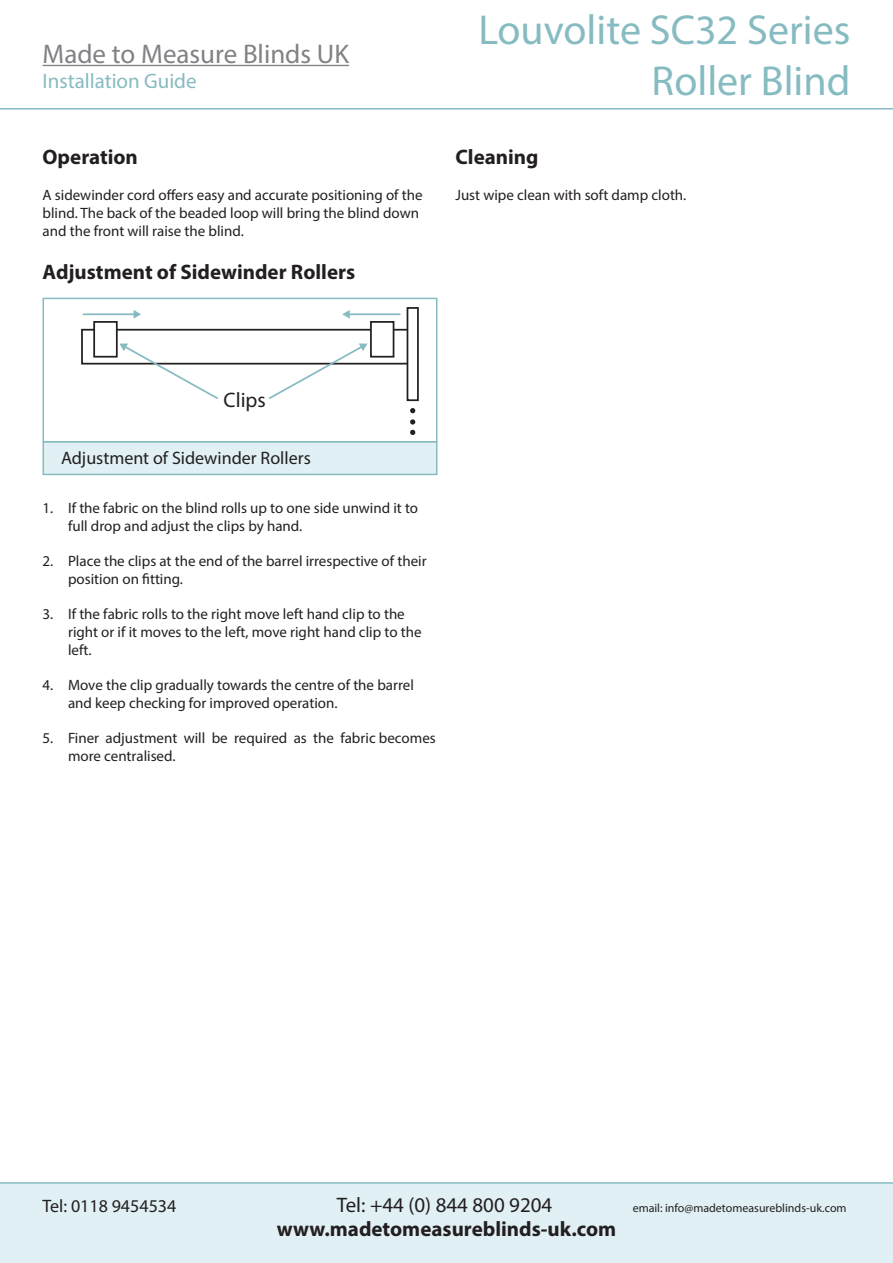
<style>
.page{position:relative;width:893px;height:1263px;background:#fff}
.page>*{position:absolute;margin:0;border:0;box-sizing:border-box;transform-origin:0 0}
.t1{font:42px/50.4px "Myriad Pro";color:#86bbc1;text-align:right}
.t2{font:27px "Myriad Pro";color:#808285}
.Sub_Headling{font:700 21px "Myriad Pro";color:#231f20}
.t3{font:21px "Myriad Pro";color:#231f20}
.t4{font:21px "Myriad Pro";color:#86bbc1}
.t5{font:18px "Myriad Pro";color:#231f20}
.Main_body_text{font:15px/18px "Myriad Pro";color:#231f20}
.t6{font:12px "Myriad Pro";color:#231f20}
</style>
<div class="page">
<svg style="left:0;top:64px;width:893px;height:45px"></svg>
<div style="left:0;top:1182px;width:893px;height:81px;background:#e0f0f4"></div>
<hr style="left:43px;top:65px;width:306px;height:1px;background:#808285">
<div style="left:81px;top:329px;width:330px;height:35px;border:2px solid #231f20"></div>
<hr style="left:83px;top:313px;width:52px;height:2px;background:#86bbc1">
<svg style="left:134px;top:310px;width:7px;height:9px"></svg>
<hr style="left:348px;top:313px;width:52px;height:2px;background:#86bbc1">
<svg style="left:342px;top:310px;width:8px;height:9px"></svg>
<svg style="left:119px;top:343px;width:101px;height:56px"></svg>
<svg style="left:267px;top:343px;width:100px;height:56px"></svg>
<div style="left:407px;top:308px;width:11px;height:92px;background:#fff"></div>
<div style="left:407px;top:307px;width:12px;height:94px;border:2px solid #231f20"></div>
<div style="left:371px;top:322px;width:23px;height:35px;background:#fff"></div>
<div style="left:370px;top:321px;width:24px;height:37px;border:2px solid #231f20"></div>
<div style="left:94px;top:322px;width:23px;height:35px;background:#fff"></div>
<div style="left:93px;top:321px;width:25px;height:37px;border:2px solid #231f20"></div>
<svg style="left:410px;top:408px;width:5px;height:5px"></svg>
<svg style="left:410px;top:419px;width:5px;height:16px"></svg>
<div style="left:43px;top:298px;width:394px;height:145px;border:2px solid #86bbc1"></div>
<div style="left:43px;top:442px;width:394px;height:32px;background:#e0f0f4"></div>
<div style="left:43px;top:441px;width:394px;height:34px;border:2px solid #86bbc1"></div>
<h2 class="t2" style="left:43px;top:37px;width:308px">Made to Measure Blinds UK</h2>
<h3 class="t4" style="left:43px;top:68px;width:156px">Installation Guide</h3>
<p class="Sub_Headling" style="left:43px;top:143px;width:97px">Operation</p>
<p class="Main_body_text" style="left:43px;top:185px;width:382px">A sidewinder cord offers easy and accurate positioning of the blind. The back of the beaded loop will bring the blind down and the front will raise the blind.</p>
<p class="Sub_Headling" style="left:43px;top:258px;width:314px">Adjustment of Sidewinder Rollers</p>
<h1 class="t1" style="left:478px;top:4px;width:374px">Louvolite SC32 Series<br>Roller Blind</h1>
<p class="Sub_Headling" style="left:455px;top:143px;width:85px">Cleaning</p>
<p class="Main_body_text" style="left:455px;top:185px;width:232px">Just wipe clean with soft damp cloth.</p>
<p class="t3" style="left:224px;top:387px;width:44px">Clips</p>
<p class="t5" style="left:61px;top:447px;width:251px">Adjustment of Sidewinder Rollers</p>
<p class="Main_body_text" style="left:68px;top:498px;width:352px;text-indent:-26px">1. If the fabric on the blind rolls up to one side unwind it to full drop and adjust the clips by hand.</p>
<p class="Main_body_text" style="left:68px;top:551px;width:360px;text-indent:-26px">2. Place the clips at the end of the barrel irrespective of their position on fitting.</p>
<p class="Main_body_text" style="left:68px;top:604px;width:355px;text-indent:-26px">3. If the fabric rolls to the right move left hand clip to the right or if it moves to the left, move right hand clip to the left.</p>
<p class="Main_body_text" style="left:68px;top:675px;width:347px;text-indent:-26px">4. Move the clip gradually towards the centre of the barrel and keep checking for improved operation.</p>
<p class="Main_body_text" style="left:68px;top:728px;width:369px;text-indent:-26px">5. Finer adjustment will be required as the fabric becomes more centralised.</p>
<p class="t5" style="left:43px;top:1194px;width:135px">Tel: 0118 9454534</p>
<h3 class="t3" style="left:337px;top:1192px;width:217px">Tel: +44 (0) 844 800 9204</h3>
<p class="t6" style="left:633px;top:1200px;width:215px">email: info@madetomeasureblinds-uk.com</p>
<h3 class="Sub_Headling" style="left:277px;top:1215px;width:341px">www.madetomeasureblinds-uk.com</h3>
</div>
